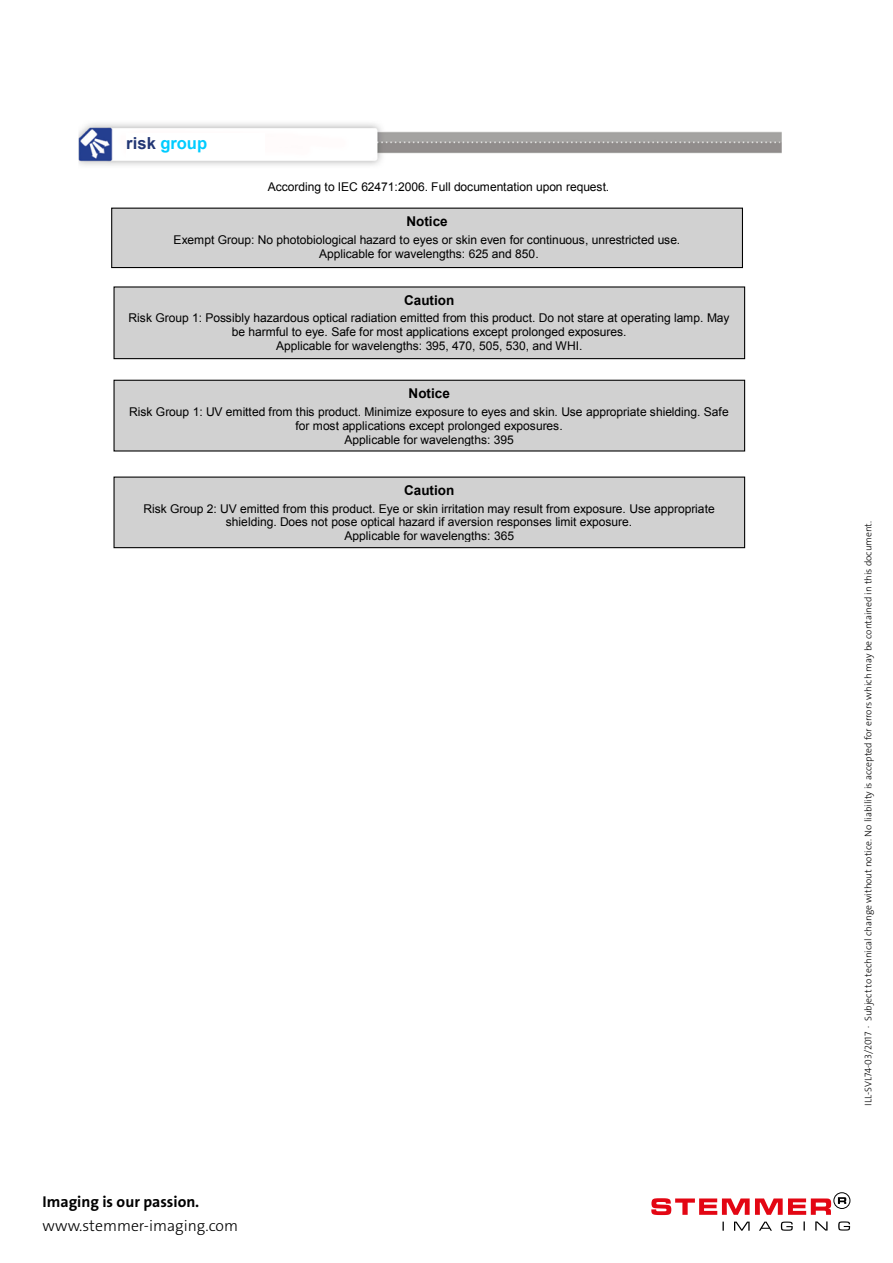
<style>
.page{position:relative;width:893px;height:1263px;background:#fff}
.page>*{position:absolute;margin:0;border:0;box-sizing:border-box;transform-origin:0 0}
.t1{font:700 16.5px "Arial";color:#0cf}
.t2{font:15.75px "The Sans LP3 Lig";color:#000}
.t3{font:15.75px "The Sans LP7 Bld";color:#000}
.t4{font:700 13.5px "Arial";color:#000}
.t5{font:12px/13.8px "Arial";letter-spacing:-.005em;color:#000;text-align:center}
.t6{font:9.75px "The Sans LP3 Lig";color:#000}
.s1{color:#223674}
</style>
<div class="page">
<svg style="left:722px;top:1221px;width:128px;height:10px"></svg>
<svg style="left:651px;top:1198px;width:180px;height:17px"></svg>
<svg style="left:838px;top:1197px;width:8px;height:7px"></svg>
<div style="left:834px;top:1192px;width:16px;height:17px;border:1px solid #000;border-radius:50%"></div>
<img style="left:78px;top:123px;width:704px;height:43px">
<img style="left:126px;top:133px;width:139px;height:25px">
<div style="left:112px;top:208px;width:630px;height:60px;background:#d1d1d1"></div>
<div style="left:111px;top:208px;width:632px;height:60px;border:1px solid #000"></div>
<div style="left:114px;top:287px;width:631px;height:72px;background:#d1d1d1"></div>
<div style="left:113px;top:286px;width:632px;height:73px;border:1px solid #000"></div>
<div style="left:114px;top:380px;width:631px;height:71px;background:#d1d1d1"></div>
<div style="left:113px;top:380px;width:632px;height:71px;border:1px solid #000"></div>
<div style="left:114px;top:477px;width:631px;height:71px;background:#d1d1d1"></div>
<div style="left:113px;top:476px;width:632px;height:72px;border:1px solid #000"></div>
<h1 class="t1" style="left:126px;top:132px;width:82px"><span class="s1">risk</span> group</h1>
<p class="t5" style="left:268px;top:180px;width:343px">According to IEC 62471:2006. Full documentation upon request.</p>
<p class="t4" style="left:406px;top:213px;width:43px">Notice</p>
<p class="t5" style="left:174px;top:233px;width:508px">Exempt Group: No photobiological hazard to eyes or skin even for continuous, unrestricted use.<br>Applicable for wavelengths: 625 and 850.</p>
<p class="t4" style="left:404px;top:291px;width:52px">Caution</p>
<p class="t5" style="left:129px;top:311px;width:602px">Risk Group 1: Possibly hazardous optical radiation emitted from this product. Do not stare at operating lamp. May be harmful to eye. Safe for most applications except prolonged exposures.<br>Applicable for wavelengths: 395, 470, 505, 530, and WHI.</p>
<p class="t4" style="left:409px;top:385px;width:43px">Notice</p>
<p class="t5" style="left:129px;top:405px;width:601px">Risk Group 1: UV emitted from this product. Minimize exposure to eyes and skin. Use appropriate shielding. Safe for most applications except prolonged exposures.<br>Applicable for wavelengths: 395</p>
<p class="t4" style="left:404px;top:481px;width:52px">Caution</p>
<p class="t5" style="left:143px;top:502px;width:573px">Risk Group 2: UV emitted from this product. Eye or skin irritation may result from exposure. Use appropriate shielding. Does not pose optical hazard if aversion responses limit exposure.<br>Applicable for wavelengths: 365</p>
<h2 class="t3" style="left:43px;top:1192px;width:158px">Imaging is our passion.</h2>
<h2 class="t2" style="left:43px;top:1215px;width:197px">www.stemmer-imaging.com</h2>
<p class="t6" style="left:862px;top:1106px;width:586px;rotate:-90deg">ILL-SVL74-03/2017 ∙ Subject to technical change without notice. No liability is accepted for errors which may be contained in this document.</p>
</div>
